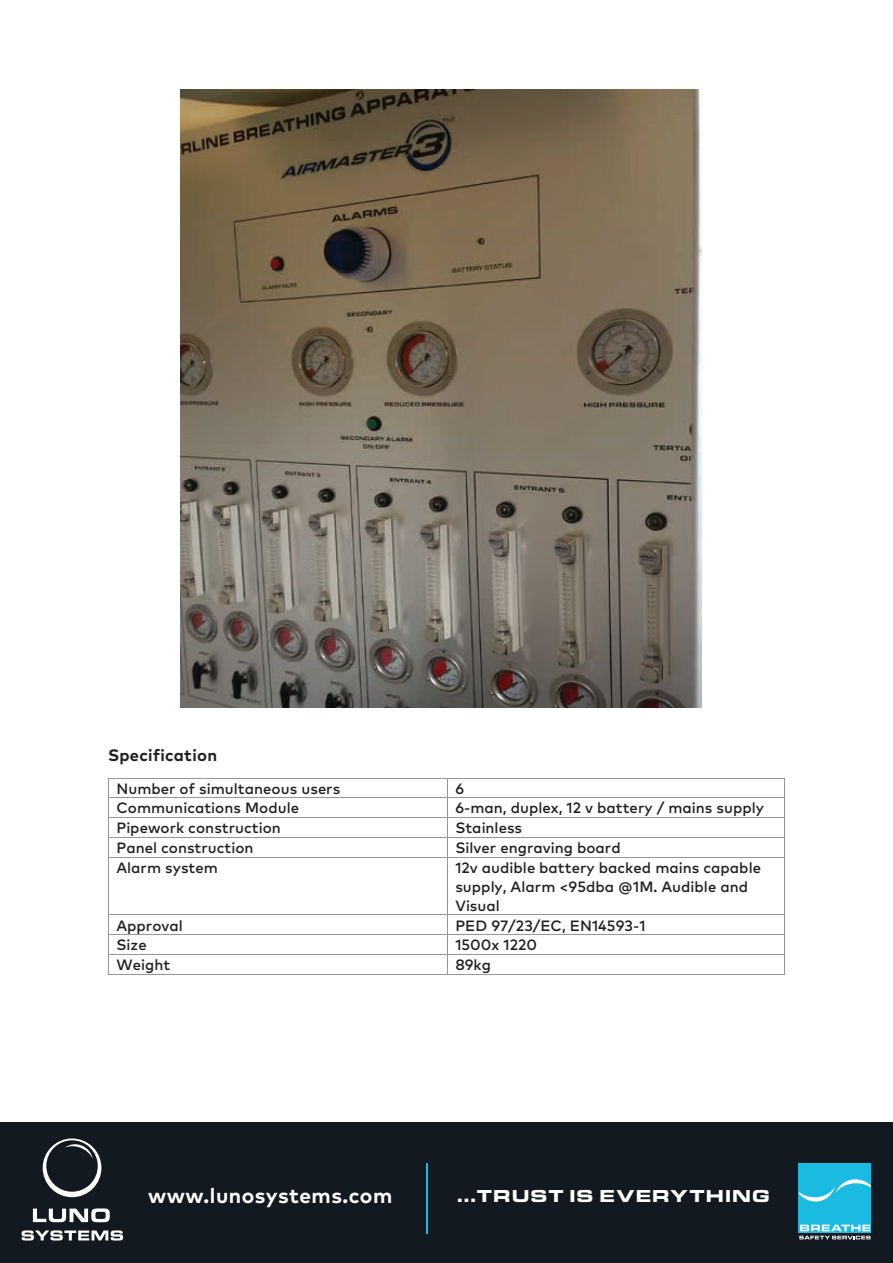
<style>
.page{position:relative;width:893px;height:1263px;background:#fff}
.page>*{position:absolute;margin:0;border:0;box-sizing:border-box;transform-origin:0 0}
.t1{font:700 21px "Mark Pro";letter-spacing:.025em;color:#fff}
.t2{font:900 18px "Eurostile Ext";letter-spacing:.025em;color:#fff}
.t3{font:700 16.5px "Mark Pro";letter-spacing:.015em;color:#231f20}
.t4{font:500 15px/19px "Mark Pro";letter-spacing:.005em;color:#231f20}
</style>
<div class="page">
<img style="left:181px;top:89px;width:520px;height:619px">
<hr style="left:109px;top:778px;width:338px;height:1px;background:#939598">
<hr style="left:448px;top:778px;width:336px;height:1px;background:#939598">
<hr style="left:109px;top:797px;width:338px;height:1px;background:#939598">
<hr style="left:448px;top:797px;width:336px;height:1px;background:#939598">
<hr style="left:109px;top:817px;width:338px;height:1px;background:#939598">
<hr style="left:448px;top:817px;width:336px;height:1px;background:#939598">
<hr style="left:109px;top:837px;width:338px;height:1px;background:#939598">
<hr style="left:448px;top:837px;width:336px;height:1px;background:#939598">
<svg style="left:108px;top:778px;width:1px;height:79px"></svg>
<hr style="left:109px;top:857px;width:338px;height:1px;background:#939598">
<svg style="left:447px;top:778px;width:1px;height:79px"></svg>
<hr style="left:448px;top:857px;width:336px;height:1px;background:#939598">
<svg style="left:784px;top:778px;width:1px;height:79px"></svg>
<hr style="left:108px;top:857px;width:1px;height:57px;background:#939598">
<hr style="left:447px;top:857px;width:1px;height:57px;background:#939598">
<hr style="left:784px;top:857px;width:1px;height:57px;background:#939598">
<hr style="left:109px;top:914px;width:338px;height:1px;background:#939598">
<hr style="left:448px;top:914px;width:336px;height:1px;background:#939598">
<hr style="left:109px;top:934px;width:338px;height:1px;background:#939598">
<hr style="left:448px;top:934px;width:336px;height:1px;background:#939598">
<hr style="left:109px;top:954px;width:338px;height:1px;background:#939598">
<hr style="left:448px;top:954px;width:336px;height:1px;background:#939598">
<svg style="left:108px;top:914px;width:1px;height:61px"></svg>
<hr style="left:109px;top:974px;width:338px;height:1px;background:#939598">
<svg style="left:447px;top:914px;width:1px;height:61px"></svg>
<hr style="left:448px;top:974px;width:336px;height:1px;background:#939598">
<svg style="left:784px;top:914px;width:1px;height:61px"></svg>
<div style="left:0;top:1123px;width:893px;height:140px;background:#131921"></div>
<hr style="left:426px;top:1163px;width:2px;height:71px;background:#1abae1">
<div style="left:799px;top:1163px;width:72px;height:70px;background:#1abae1"></div>
<svg style="left:799px;top:1179px;width:72px;height:23px"></svg>
<svg style="left:799px;top:1225px;width:72px;height:14px"></svg>
<svg style="left:33px;top:1208px;width:77px;height:14px"></svg>
<svg style="left:22px;top:1230px;width:101px;height:10px"></svg>
<svg style="left:43px;top:1138px;width:58px;height:59px"></svg>
<p class="t3" style="left:108px;top:742px;width:111px">Specification</p>
<p class="t4" style="left:116px;top:778px;width:225px">Number of simultaneous users</p>
<p class="t4" style="left:455px;top:778px;width:10px">6</p>
<p class="t4" style="left:116px;top:797px;width:184px">Communications Module</p>
<p class="t4" style="left:455px;top:797px;width:310px">6-man, duplex, 12 v battery / mains supply</p>
<p class="t4" style="left:116px;top:817px;width:166px">Pipework construction</p>
<p class="t4" style="left:455px;top:817px;width:68px">Stainless</p>
<p class="t4" style="left:116px;top:837px;width:139px">Panel construction</p>
<p class="t4" style="left:455px;top:837px;width:167px">Silver engraving board</p>
<p class="t4" style="left:116px;top:857px;width:103px">Alarm system</p>
<p class="t4" style="left:455px;top:857px;width:307px">12v audible battery backed mains capable supply, Alarm &lt;95dba @1M. Audible and<br>Visual</p>
<p class="t4" style="left:116px;top:914px;width:68px">Approval</p>
<p class="t4" style="left:455px;top:914px;width:192px">PED 97/23/EC, EN14593-1</p>
<p class="t4" style="left:116px;top:934px;width:32px">Size</p>
<p class="t4" style="left:455px;top:934px;width:83px">1500x 1220</p>
<p class="t4" style="left:116px;top:954px;width:55px">Weight</p>
<p class="t4" style="left:455px;top:954px;width:37px">89kg</p>
<h1 class="t1" style="left:148px;top:1179px;width:246px">www.lunosystems.com</h1>
<p class="t2" style="left:457px;top:1183px;width:315px">...TRUST IS EVERYTHING</p>
</div>
